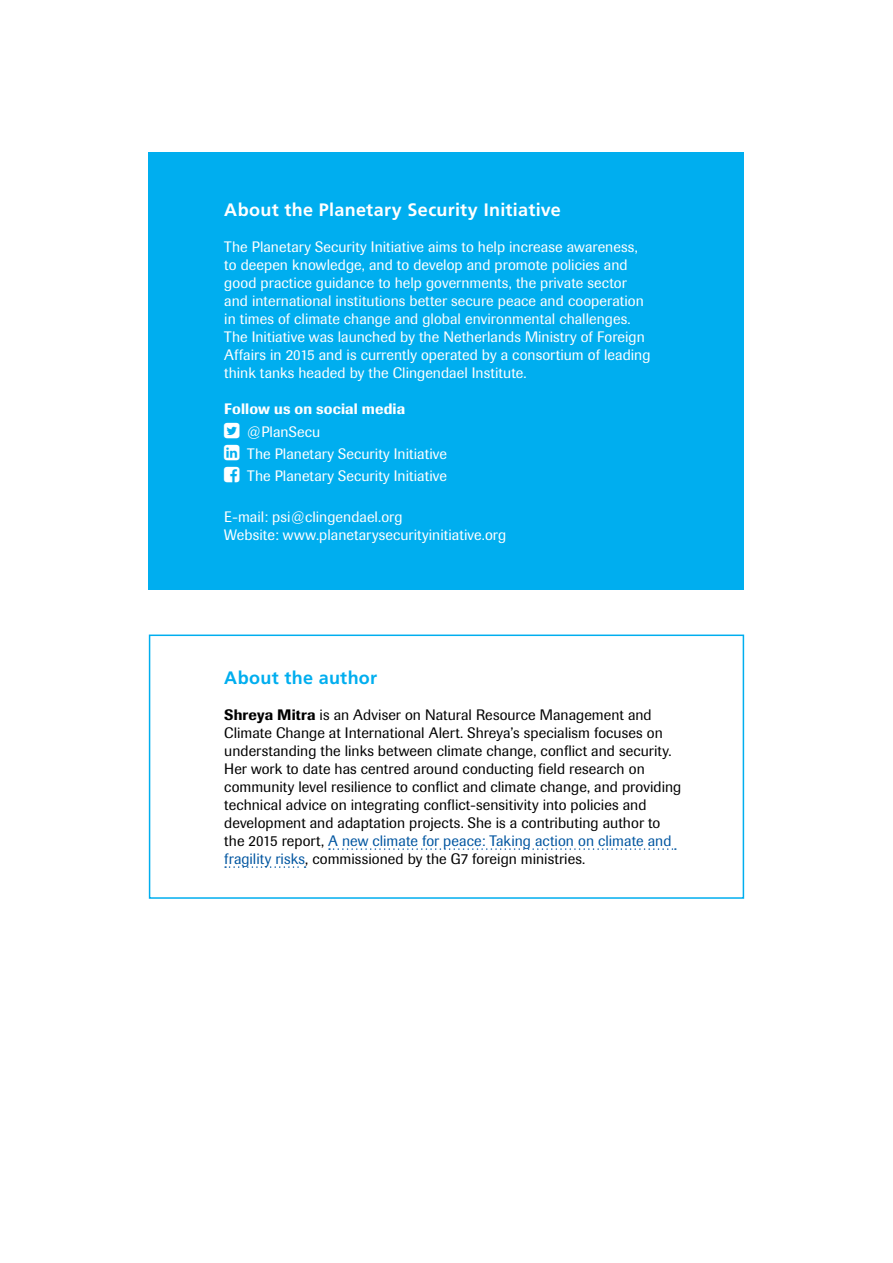
<style>
.page{position:relative;width:893px;height:1263px;background:#fff}
.page>*{position:absolute;margin:0;border:0;box-sizing:border-box;transform-origin:0 0}
.t1{font:700 18px "Frutiger LT Std";letter-spacing:.015em;color:#fff}
.t2{font:700 18px "Frutiger LT Std";letter-spacing:.015em;color:#00aeef}
.P_Colophon{font:15px/18px "Imago";letter-spacing:.005em;color:#fff}
.t3{font:15px/18px "Imago";letter-spacing:.005em;color:#000}
.t4{font:500 15px "Imago";letter-spacing:.005em;color:#fff}
.s1{font-weight:500}
.s2{color:#0055a0}
</style>
<div class="page">
<div style="left:149px;top:634px;width:595px;height:265px;border:2px solid #00aeef"></div>
<svg style="left:329px;top:848px;width:347px;height:2px"></svg>
<svg style="left:225px;top:866px;width:81px;height:2px"></svg>
<div style="left:149px;top:152px;width:595px;height:437px;background:#00aeef"></div>
<h2 class="t1" style="left:224px;top:199px;width:338px">About the Planetary Security Initiative</h2>
<p class="P_Colophon" style="left:224px;top:238px;width:428px">The Planetary Security Initiative aims to help increase awareness, to deepen knowledge, and to develop and promote policies and good practice guidance to help governments, the private sector and international institutions better secure peace and cooperation in times of climate change and global environmental challenges.<br>The Initiative was launched by the Netherlands Ministry of Foreign Affairs in 2015 and is currently operated by a consortium of leading think tanks headed by the Clingendael Institute.</p>
<p class="t4" style="left:224px;top:400px;width:182px">Follow us on social media</p>
<p class="P_Colophon" style="left:247px;top:422px;width:74px">@PlanSecu</p>
<p class="P_Colophon" style="left:247px;top:445px;width:201px">The Planetary Security Initiative</p>
<p class="P_Colophon" style="left:247px;top:466px;width:201px">The Planetary Security Initiative</p>
<p class="P_Colophon" style="left:224px;top:508px;width:180px">E-mail: psi@clingendael.org</p>
<p class="P_Colophon" style="left:224px;top:526px;width:284px">Website: www.planetarysecurityinitiative.org</p>
<h2 class="t2" style="left:224px;top:667px;width:154px">About the author</h2>
<p class="t3" style="left:224px;top:706px;width:459px"><span class="s1">Shreya Mitra</span> is an Adviser on Natural Resource Management and Climate Change at International Alert. Shreya’s specialism focuses on understanding the links between climate change, conflict and security.<br>Her work to date has centred around conducting field research on community level resilience to conflict and climate change, and providing technical advice on integrating conflict-sensitivity into policies and development and adaptation projects. She is a contributing author to the 2015 report, <span class="s2">A new climate for peace: Taking action on climate and fragility risks</span>, commissioned by the G7 foreign ministries.</p>
</div>
